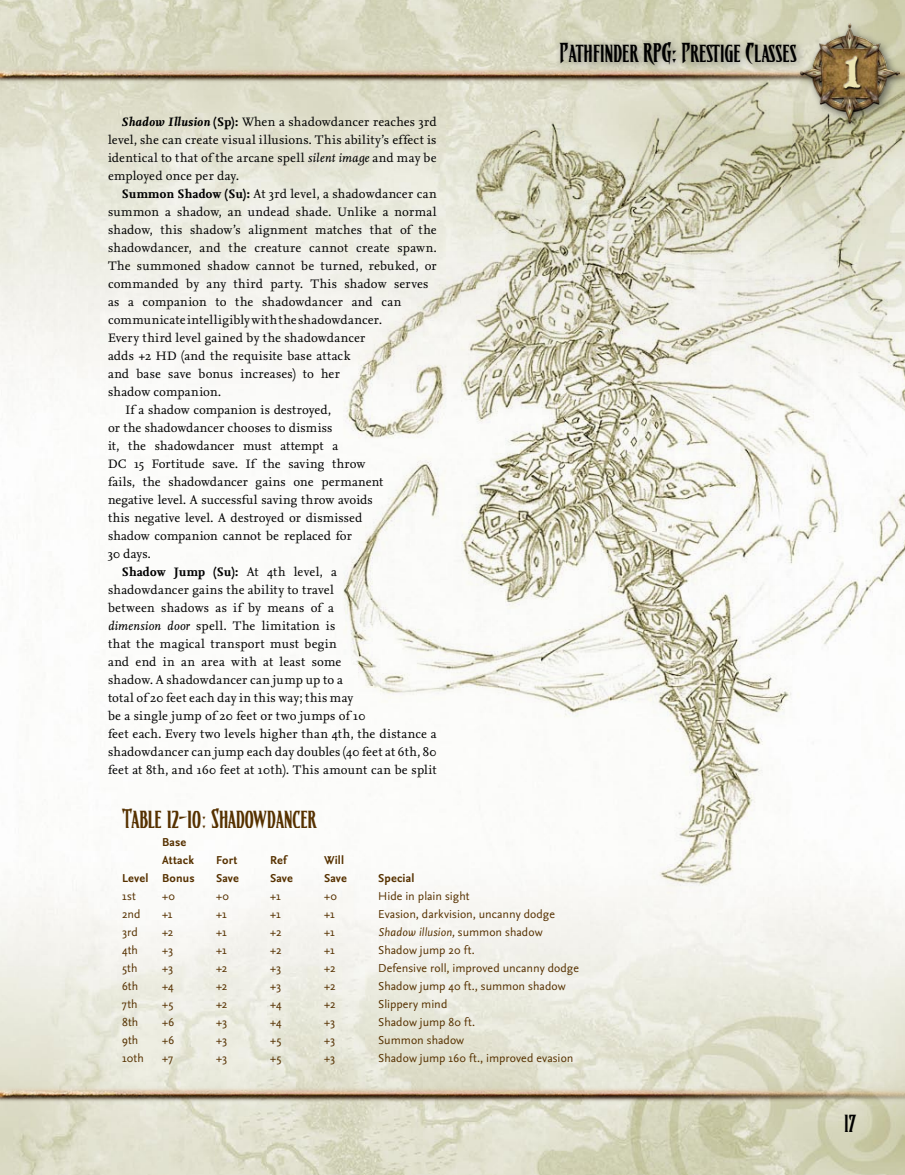
<style>
.page{position:relative;width:905px;height:1175px;background:#fff}
.page>*{position:absolute;margin:0;border:0;box-sizing:border-box;transform-origin:0 0}
.t1{font:45px "Blackmoor Plain";color:#ece5b2}
.t2{font:24px "CC Treacherous Corners";color:#000}
.t3{font:24px "CC Treacherous Corners";letter-spacing:-.005em;color:#563100}
.t4{font:24px "CC Treacherous Curves";color:#000}
.t5{font:12.75px/18px "Nexus Serif OT";letter-spacing:.01em;color:#000;text-align:justify}
.t6{font:700 12.75px "Nexus Serif OT";letter-spacing:.01em;color:#000}
.t7{font:12px "Nexus Sans OT";letter-spacing:.005em;color:#563100}
.t8{font:700 12px/18px "Nexus Sans OT";letter-spacing:.01em;color:#563100}
.t9{font:italic 12px "Nexus Sans OT";letter-spacing:.01em;color:#563100}
.s1{font-weight:700;font-style:italic}
.s2{font-weight:700}
.s3{font-style:italic}
.s4{font-weight:400}
.s5{font-family:"CC Treacherous Curves"}
.s6{font-style:normal}
</style>
<div class="page">
<img style="left:0;top:0;width:904px;height:1174px">
<img style="left:0;top:1073px;width:904px;height:40px">
<img style="left:0;top:54px;width:314px;height:40px">
<img style="left:314px;top:0;width:590px;height:1074px">
<div style="left:553px;top:36px;width:252px;height:38px;background:#000;opacity:.45"></div>
<div style="left:838px;top:50px;width:30px;height:47px;background:#000;opacity:.45"></div>
<div style="left:842px;top:56px;width:20px;height:33px;background:#fff;opacity:.75"></div>
<div style="left:842px;top:57px;width:20px;height:34px;background:#000;opacity:.75"></div>
<p class="t5" style="left:108px;top:113px;width:330px;text-indent:14px"><span class="s1">Shadow Illusion</span> <span class="s2">(Sp):</span> When a shadowdancer reaches 3rd level, she can create visual illusions. This ability’s effect is identical to that of the arcane spell <span class="s3">silent image</span> and may be employed once per day.</p>
<p class="t5" style="left:121px;top:185px;width:316px"><span class="s2">Summon Shadow (Su):</span> At 3rd level, a shadowdancer can</p>
<p class="t5" style="left:108px;top:203px;width:330px">summon a shadow, an undead shade. Unlike a normal</p>
<p class="t5" style="left:108px;top:221px;width:330px">shadow, this shadow’s alignment matches that of the</p>
<p class="t5" style="left:108px;top:239px;width:330px">shadowdancer, and the creature cannot create spawn.</p>
<p class="t5" style="left:108px;top:257px;width:330px">The summoned shadow cannot be turned, rebuked, or</p>
<p class="t5" style="left:108px;top:275px;width:322px">commanded by any third party. This shadow serves</p>
<p class="t5" style="left:108px;top:293px;width:295px">as a companion to the shadowdancer and can</p>
<p class="t5" style="left:108px;top:311px;width:275px">communicate intelligibly with the shadowdancer.</p>
<p class="t5" style="left:108px;top:329px;width:259px">Every third level gained by the shadowdancer</p>
<p class="t5" style="left:108px;top:347px;width:244px">adds +2 HD (and the requisite base attack</p>
<p class="t5" style="left:108px;top:365px;width:233px">and base save bonus increases) to her</p>
<p class="t5" style="left:108px;top:383px;width:115px">shadow companion.</p>
<p class="t5" style="left:125px;top:401px;width:207px">If a shadow companion is destroyed,</p>
<p class="t5" style="left:108px;top:419px;width:226px">or the shadowdancer chooses to dismiss</p>
<p class="t5" style="left:108px;top:437px;width:232px">it, the shadowdancer must attempt a</p>
<p class="t5" style="left:108px;top:455px;width:259px">DC 15 Fortitude save. If the saving throw</p>
<p class="t5" style="left:108px;top:473px;width:277px">fails, the shadowdancer gains one permanent</p>
<p class="t5" style="left:108px;top:491px;width:266px">negative level. A successful saving throw avoids</p>
<p class="t5" style="left:108px;top:509px;width:256px">this negative level. A destroyed or dismissed</p>
<p class="t5" style="left:108px;top:527px;width:245px">shadow companion cannot be replaced for</p>
<p class="t5" style="left:108px;top:545px;width:44px">30 days.</p>
<p class="t6" style="left:121px;top:564px;width:217px">Shadow Jump (Su): <span class="s4">At 4th level, a</span></p>
<p class="t5" style="left:108px;top:581px;width:227px">shadowdancer gains the ability to travel</p>
<p class="t5" style="left:108px;top:599px;width:227px">between shadows as if by means of a</p>
<p class="t5" style="left:108px;top:617px;width:229px"><span class="s3">dimension door</span> spell. The limitation is</p>
<p class="t5" style="left:108px;top:635px;width:230px">that the magical transport must begin</p>
<p class="t5" style="left:108px;top:653px;width:235px">and end in an area with at least some</p>
<p class="t5" style="left:108px;top:671px;width:236px">shadow. A shadowdancer can jump up to a</p>
<p class="t5" style="left:108px;top:689px;width:247px">total of 20 feet each day in this way; this may</p>
<p class="t5" style="left:108px;top:707px;width:259px">be a single jump of 20 feet or two jumps of 10</p>
<p class="t5" style="left:108px;top:725px;width:330px">feet each. Every two levels higher than 4th, the distance a</p>
<p class="t5" style="left:108px;top:743px;width:330px">shadowdancer can jump each day doubles (40 feet at 6th, 80</p>
<p class="t5" style="left:108px;top:761px;width:330px">feet at 8th, and 160 feet at 10th). This amount can be split</p>
<h2 class="t3" style="left:122px;top:807px;width:196px">Table 12–10: Shadowdancer</h2>
<p class="t8" style="left:162px;top:833px;width:33px">Base<br>Attack</p>
<p class="t8" style="left:216px;top:851px;width:23px">Fort</p>
<p class="t8" style="left:270px;top:851px;width:18px">Ref</p>
<p class="t8" style="left:324px;top:851px;width:21px">Will</p>
<h2 class="t2" style="left:559px;top:42px;width:239px"><span class="s5">P</span>athfinder RPG<span class="s5">: P</span>restige <span class="s5">C</span>lasses</h2>
<p class="t8" style="left:122px;top:869px;width:74px">Level Bonus</p>
<p class="t8" style="left:216px;top:869px;width:24px">Save</p>
<p class="t8" style="left:270px;top:869px;width:24px">Save</p>
<p class="t8" style="left:324px;top:869px;width:24px">Save</p>
<p class="t8" style="left:378px;top:869px;width:38px">Special</p>
<p class="t7" style="left:122px;top:888px;width:15px">1st</p>
<p class="t7" style="left:162px;top:888px;width:14px">+0</p>
<p class="t7" style="left:216px;top:888px;width:14px">+0</p>
<p class="t7" style="left:270px;top:888px;width:12px">+1</p>
<p class="t7" style="left:324px;top:888px;width:14px">+0</p>
<p class="t7" style="left:378px;top:888px;width:93px">Hide in plain sight</p>
<p class="t7" style="left:122px;top:906px;width:20px">2nd</p>
<p class="t7" style="left:162px;top:906px;width:12px">+1</p>
<p class="t7" style="left:216px;top:906px;width:12px">+1</p>
<p class="t7" style="left:270px;top:906px;width:12px">+1</p>
<p class="t7" style="left:324px;top:906px;width:12px">+1</p>
<p class="t7" style="left:378px;top:906px;width:178px">Evasion, darkvision, uncanny dodge</p>
<p class="t7" style="left:122px;top:924px;width:17px">3rd</p>
<p class="t7" style="left:162px;top:924px;width:13px">+2</p>
<p class="t7" style="left:216px;top:924px;width:12px">+1</p>
<p class="t7" style="left:270px;top:924px;width:13px">+2</p>
<p class="t7" style="left:324px;top:924px;width:12px">+1</p>
<p class="t9" style="left:378px;top:924px;width:166px">Shadow illusion, <span class="s6">summon shadow</span></p>
<p class="t7" style="left:122px;top:942px;width:17px">4th</p>
<p class="t7" style="left:162px;top:942px;width:13px">+3</p>
<p class="t7" style="left:216px;top:942px;width:12px">+1</p>
<p class="t7" style="left:270px;top:942px;width:13px">+2</p>
<p class="t7" style="left:324px;top:942px;width:12px">+1</p>
<p class="t7" style="left:378px;top:942px;width:98px">Shadow jump 20 ft.</p>
<p class="t7" style="left:122px;top:960px;width:17px">5th</p>
<p class="t7" style="left:162px;top:960px;width:13px">+3</p>
<p class="t7" style="left:216px;top:960px;width:13px">+2</p>
<p class="t7" style="left:270px;top:960px;width:13px">+3</p>
<p class="t7" style="left:324px;top:960px;width:13px">+2</p>
<p class="t7" style="left:378px;top:960px;width:202px">Defensive roll, improved uncanny dodge</p>
<p class="t7" style="left:122px;top:978px;width:18px">6th</p>
<p class="t7" style="left:162px;top:978px;width:13px">+4</p>
<p class="t7" style="left:216px;top:978px;width:13px">+2</p>
<p class="t7" style="left:270px;top:978px;width:13px">+3</p>
<p class="t7" style="left:324px;top:978px;width:13px">+2</p>
<p class="t7" style="left:378px;top:978px;width:189px">Shadow jump 40 ft., summon shadow</p>
<p class="t7" style="left:122px;top:996px;width:17px">7th</p>
<p class="t7" style="left:162px;top:996px;width:13px">+5</p>
<p class="t7" style="left:216px;top:996px;width:13px">+2</p>
<p class="t7" style="left:270px;top:996px;width:13px">+4</p>
<p class="t7" style="left:324px;top:996px;width:13px">+2</p>
<p class="t7" style="left:378px;top:996px;width:71px">Slippery mind</p>
<p class="t7" style="left:122px;top:1014px;width:18px">8th</p>
<p class="t7" style="left:162px;top:1014px;width:14px">+6</p>
<p class="t7" style="left:216px;top:1014px;width:13px">+3</p>
<p class="t7" style="left:270px;top:1014px;width:13px">+4</p>
<p class="t7" style="left:324px;top:1014px;width:13px">+3</p>
<p class="t7" style="left:378px;top:1014px;width:99px">Shadow jump 80 ft.</p>
<p class="t7" style="left:122px;top:1032px;width:18px">9th</p>
<p class="t7" style="left:162px;top:1032px;width:14px">+6</p>
<p class="t7" style="left:216px;top:1032px;width:13px">+3</p>
<p class="t7" style="left:270px;top:1032px;width:13px">+5</p>
<p class="t7" style="left:324px;top:1032px;width:13px">+3</p>
<p class="t7" style="left:378px;top:1032px;width:87px">Summon shadow</p>
<p class="t7" style="left:122px;top:1050px;width:23px">10th</p>
<p class="t7" style="left:162px;top:1050px;width:13px">+7</p>
<p class="t7" style="left:216px;top:1050px;width:13px">+3</p>
<p class="t7" style="left:270px;top:1050px;width:13px">+5</p>
<p class="t7" style="left:324px;top:1050px;width:13px">+3</p>
<p class="t7" style="left:378px;top:1050px;width:197px">Shadow jump 160 ft., improved evasion</p>
<h1 class="t1" style="left:843px;top:45px;width:18px">1</h1>
<h2 class="t4" style="left:844px;top:1109px;width:13px">17</h2>
</div>
